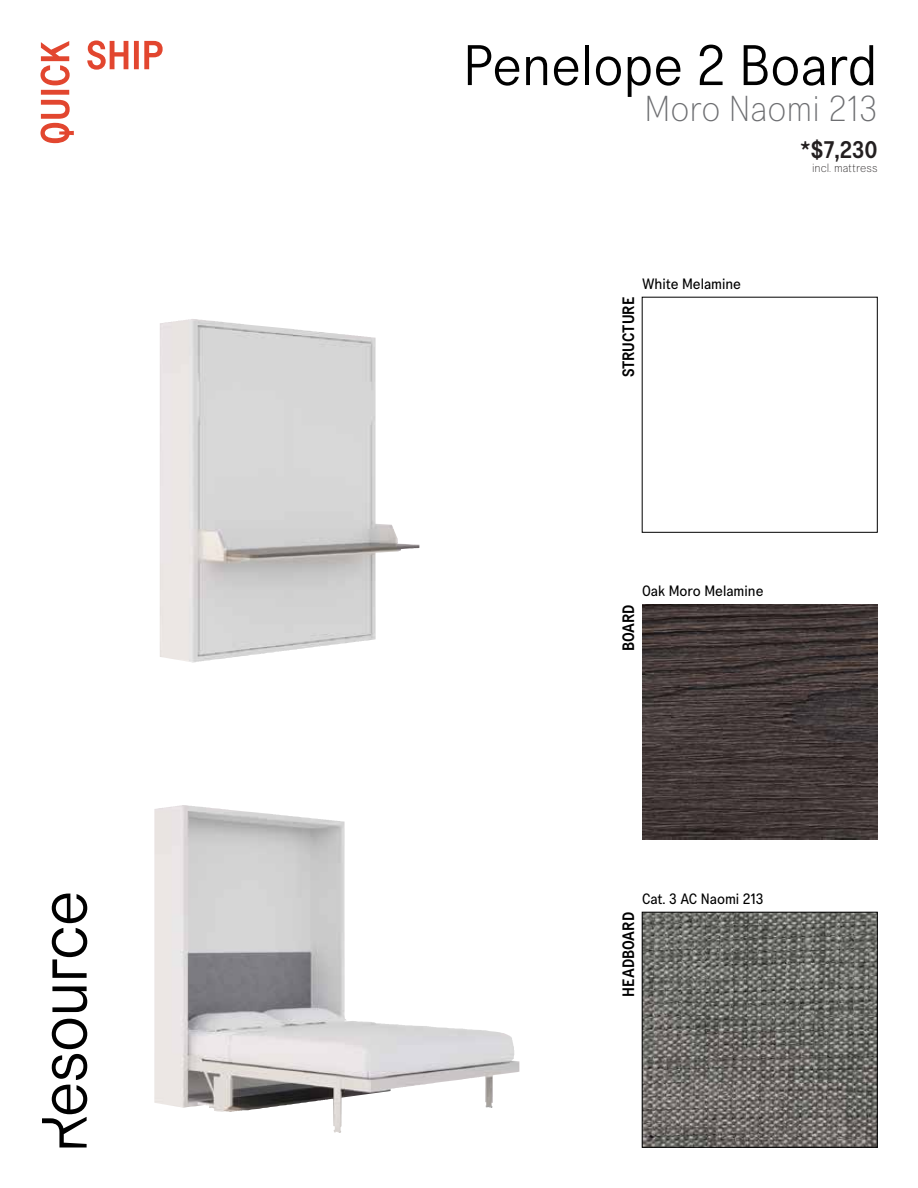
<style>
.page{position:relative;width:918px;height:1188px;background:#fff}
.page>*{position:absolute;margin:0;border:0;box-sizing:border-box;transform-origin:0 0}
.t1{font:300 57px "Transcript Pro";color:#000}
.t2{font:200 36px "Transcript Pro";letter-spacing:-.005em;color:#6d6e71}
.t3{font:500 24px "Transcript Pro";color:#231f20}
.t4{font:500 16.5px "Transcript Pro";color:#000}
.t5{font:15px "Transcript Pro";color:#000}
.t6{font:200 12px "Transcript Pro";color:#231f20}
</style>
<div class="page">
<svg style="left:52px;top:987px;width:35px;height:25px"></svg>
<svg style="left:52px;top:894px;width:35px;height:84px"></svg>
<svg style="left:42px;top:1019px;width:45px;height:129px"></svg>
<img style="left:154px;top:805px;width:365px;height:328px">
<img style="left:160px;top:319px;width:259px;height:343px">
<svg style="left:40px;top:41px;width:34px;height:102px"></svg>
<svg style="left:87px;top:40px;width:76px;height:30px"></svg>
<img style="left:642px;top:605px;width:236px;height:235px">
<img style="left:644px;top:914px;width:232px;height:232px">
<div style="left:642px;top:912px;width:236px;height:236px;border:1px solid #000"></div>
<h1 class="t1" style="left:463px;top:31px;width:416px">Penelope 2 Board</h1>
<h2 class="t2" style="left:645px;top:87px;width:234px">Moro Naomi 213</h2>
<p class="t4" style="left:618px;top:377px;width:82px;rotate:-90deg">STRUCTURE</p>
<p class="t5" style="left:642px;top:274px;width:101px">White Melamine</p>
<h3 class="t3" style="left:800px;top:135px;width:79px">*$7,230</h3>
<p class="t6" style="left:812px;top:161px;width:67px">incl. mattress</p>
<p class="t4" style="left:618px;top:651px;width:48px;rotate:-90deg">BOARD</p>
<p class="t5" style="left:642px;top:582px;width:123px">Oak Moro Melamine</p>
<p class="t4" style="left:618px;top:997px;width:86px;rotate:-90deg">HEADBOARD</p>
<p class="t5" style="left:642px;top:889px;width:123px">Cat. 3 AC Naomi 213</p>
</div>
